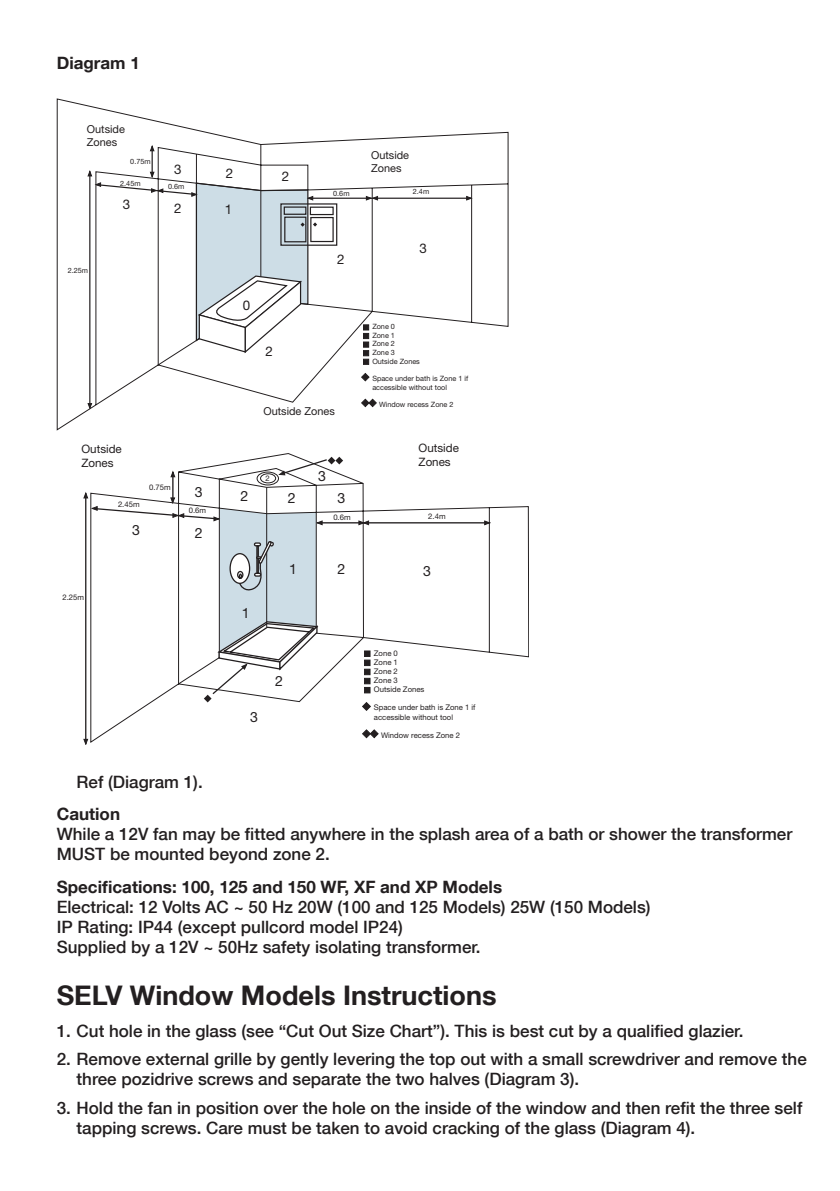
<style>
.page{position:relative;width:840px;height:1191px;background:#fff}
.page>*{position:absolute;margin:0;border:0;box-sizing:border-box;transform-origin:0 0}
.Headings{font:700 27px "Helvetica Neue LT Com";color:#231f20}
.Body{font:500 17px/20px "Helvetica Neue LT Com";color:#231f20}
.Subheads{font:700 17px "Helvetica Neue LT Com";color:#231f20}
.t1{font:14.2px "Helvetica Neue";color:#231f20}
.t2{font:13.4px "Helvetica Neue";color:#231f20}
.t3{font:11.6px/13.8px "Helvetica Neue";color:#231f20}
.t4{font:11px/13px "Helvetica Neue";color:#231f20}
.t5{font:7.8px/9.2px "Helvetica Neue";color:#231f20}
.t6{font:7.2px/8.6px "Helvetica Neue";color:#231f20}
</style>
<div class="page">
<svg style="left:57px;top:98px;width:451px;height:332px"></svg>
<hr style="left:89px;top:171px;width:1px;height:237px;background:#231f20">
<svg style="left:87px;top:403px;width:5px;height:7px"></svg>
<hr style="left:151px;top:146px;width:2px;height:31px;background:#231f20">
<svg style="left:149px;top:144px;width:6px;height:8px"></svg>
<hr style="left:308px;top:198px;width:163px;height:1px;background:#231f20">
<svg style="left:465px;top:196px;width:7px;height:5px"></svg>
<svg style="left:365px;top:196px;width:13px;height:5px"></svg>
<svg style="left:87px;top:170px;width:251px;height:184px"></svg>
<svg style="left:363px;top:324px;width:6px;height:41px"></svg>
<svg style="left:360px;top:373px;width:9px;height:9px"></svg>
<svg style="left:360px;top:398px;width:17px;height:9px"></svg>
<hr style="left:85px;top:493px;width:1px;height:251px;background:#231f20">
<svg style="left:83px;top:738px;width:5px;height:6px"></svg>
<svg style="left:90px;top:453px;width:438px;height:290px"></svg>
<svg style="left:83px;top:457px;width:260px;height:245px"></svg>
<p class="Subheads" style="left:57px;top:52px;width:85px">Diagram 1</p>
<p class="t4" style="left:87px;top:123px;width:39px">Outside<br>Zones</p>
<p class="t6" style="left:130px;top:158px;width:22px">0.75m</p>
<p class="t6" style="left:120px;top:179px;width:22px">2.45m</p>
<p class="t6" style="left:68px;top:266px;width:22px">2.25m</p>
<p class="t2" style="left:123px;top:194px;width:9px">3</p>
<p class="t2" style="left:174px;top:159px;width:9px">3</p>
<p class="t2" style="left:226px;top:164px;width:9px">2</p>
<p class="t6" style="left:168px;top:183px;width:18px">0.6m</p>
<p class="t2" style="left:174px;top:199px;width:9px">2</p>
<p class="t2" style="left:225px;top:199px;width:9px">1</p>
<p class="t2" style="left:282px;top:167px;width:9px">2</p>
<p class="t4" style="left:371px;top:149px;width:39px">Outside<br>Zones</p>
<p class="t6" style="left:333px;top:190px;width:18px">0.6m</p>
<p class="t6" style="left:412px;top:188px;width:18px">2.4m</p>
<p class="t2" style="left:337px;top:250px;width:9px">2</p>
<p class="t2" style="left:419px;top:238px;width:9px">3</p>
<p class="t2" style="left:243px;top:295px;width:9px">0</p>
<p class="t2" style="left:265px;top:341px;width:9px">2</p>
<p class="t4" style="left:263px;top:405px;width:73px">Outside Zones</p>
<p class="t6" style="left:372px;top:323px;width:49px">Zone 0<br>Zone 1<br>Zone 2<br>Zone 3<br>Outside Zones</p>
<p class="t6" style="left:372px;top:374px;width:97px">Space under bath is Zone 1 if accessible without tool</p>
<p class="t6" style="left:379px;top:400px;width:76px">Window recess Zone 2</p>
<p class="t3" style="left:81px;top:442px;width:42px">Outside<br>Zones</p>
<p class="t3" style="left:418px;top:441px;width:42px">Outside<br>Zones</p>
<p class="t5" style="left:62px;top:593px;width:23px">2.25m</p>
<p class="t5" style="left:118px;top:500px;width:23px">2.45m</p>
<p class="t1" style="left:132px;top:519px;width:9px">3</p>
<p class="t5" style="left:149px;top:483px;width:23px">0.75m</p>
<p class="t5" style="left:265px;top:474px;width:6px">2</p>
<p class="t1" style="left:318px;top:466px;width:9px">3</p>
<p class="t1" style="left:194px;top:482px;width:9px">3</p>
<p class="t1" style="left:240px;top:485px;width:9px">2</p>
<p class="t1" style="left:288px;top:488px;width:9px">2</p>
<p class="t1" style="left:337px;top:488px;width:9px">3</p>
<p class="t5" style="left:189px;top:506px;width:19px">0.6m</p>
<p class="t5" style="left:333px;top:513px;width:19px">0.6m</p>
<p class="t5" style="left:428px;top:512px;width:19px">2.4m</p>
<p class="t1" style="left:194px;top:522px;width:9px">2</p>
<p class="t1" style="left:241px;top:602px;width:9px">1</p>
<p class="t1" style="left:250px;top:706px;width:9px">3</p>
<p class="t1" style="left:289px;top:558px;width:9px">1</p>
<p class="t1" style="left:337px;top:558px;width:9px">2</p>
<p class="t1" style="left:423px;top:560px;width:9px">3</p>
<p class="t1" style="left:275px;top:671px;width:9px">2</p>
<p class="t5" style="left:374px;top:649px;width:52px">Zone 0<br>Zone 1<br>Zone 2<br>Zone 3<br>Outside Zones</p>
<p class="t5" style="left:374px;top:703px;width:103px">Space under bath is Zone 1 if accessible without tool</p>
<p class="t5" style="left:381px;top:731px;width:80px">Window recess Zone 2</p>
<p class="Body" style="left:77px;top:771px;width:127px">Ref (Diagram 1).</p>
<p class="Subheads" style="left:57px;top:803px;width:65px">Caution</p>
<p class="Body" style="left:57px;top:824px;width:736px">While a 12V fan may be fitted anywhere in the splash area of a bath or shower the transformer<br>MUST be mounted beyond zone 2.</p>
<p class="Subheads" style="left:57px;top:876px;width:446px">Specifications: 100, 125 and 150 WF, XF and XP Models</p>
<p class="Body" style="left:57px;top:896px;width:595px">Electrical: 12 Volts AC ~ 50 Hz 20W (100 and 125 Models) 25W (150 Models)<br>IP Rating: IP44 (except pullcord model IP24)<br>Supplied by a 12V ~ 50Hz safety isolating transformer.</p>
<p class="Headings" style="left:57px;top:978px;width:441px">SELV Window Models Instructions</p>
<p class="Body" style="left:57px;top:1020px;width:687px">1. Cut hole in the glass (see “Cut Out Size Chart”). This is best cut by a qualified glazier.</p>
<p class="Body" style="left:77px;top:1048px;width:731px;text-indent:-20px">2. Remove external grille by gently levering the top out with a small screwdriver and remove the three pozidrive screws and separate the two halves (Diagram 3).</p>
<p class="Body" style="left:77px;top:1097px;width:726px;text-indent:-20px">3. Hold the fan in position over the hole on the inside of the window and then refit the three self tapping screws. Care must be taken to avoid cracking of the glass (Diagram 4).</p>
</div>
